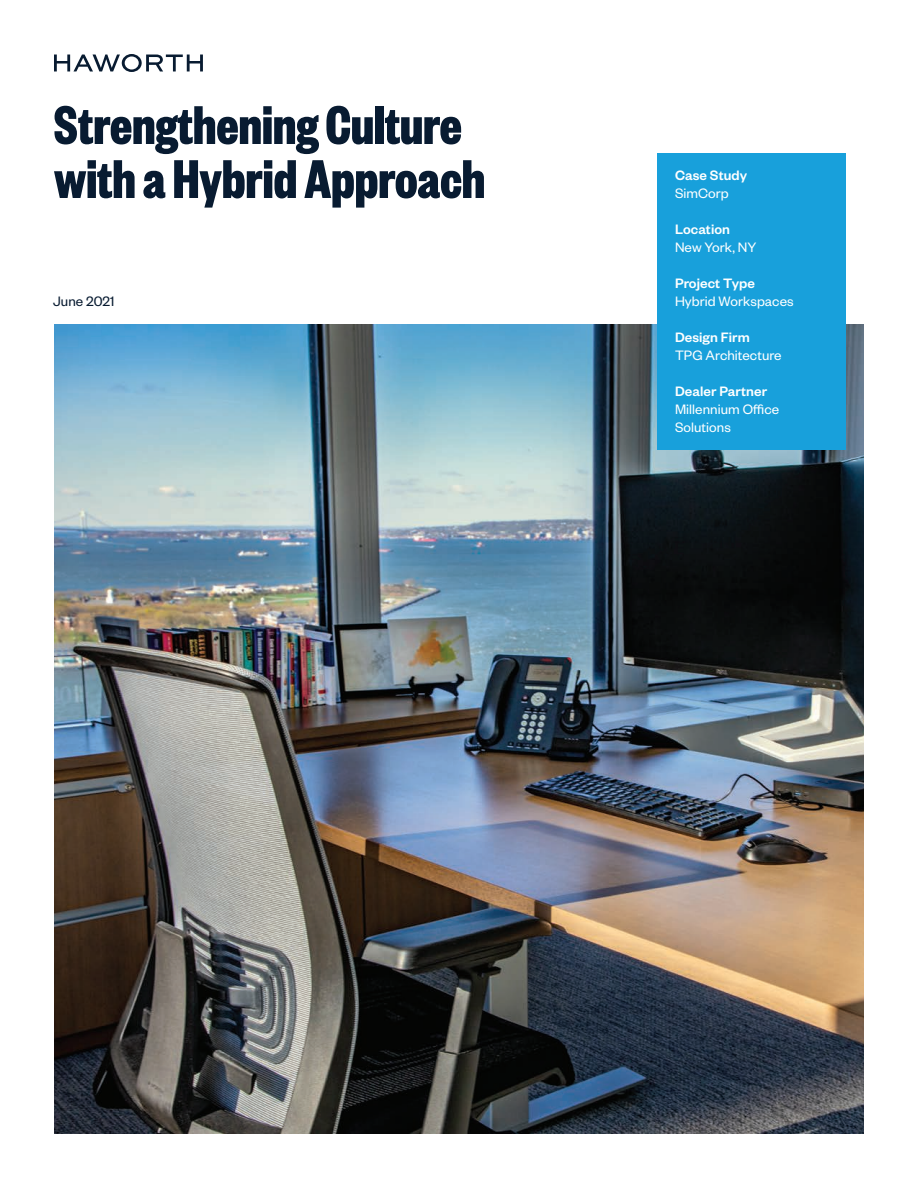
<style>
.page{position:relative;width:918px;height:1188px;background:#fff}
.page>*{position:absolute;margin:0;border:0;box-sizing:border-box;transform-origin:0 0}
.t1{font:60px/54px "Founders Grotesk Bold X Cnd";color:#081b31}
.t2{font:15px/18px "Founders Grotesk";letter-spacing:.005em;color:#fff}
.t3{font:500 15px "Founders Grotesk";letter-spacing:.005em;color:#fff}
.t4{font:15px "Founders Grotesk";letter-spacing:.005em;color:#081b31}
</style>
<div class="page">
<svg style="left:54px;top:54px;width:149px;height:18px"></svg>
<img style="left:54px;top:324px;width:810px;height:810px">
<div style="left:657px;top:153px;width:189px;height:297px;background:#18a0db"></div>
<h1 class="t1" style="left:54px;top:95px;width:433px">Strengthening Culture with a Hybrid Approach</h1>
<p class="t4" style="left:53px;top:292px;width:63px">June 2021</p>
<p class="t3" style="left:675px;top:166px;width:74px">Case Study</p>
<p class="t2" style="left:675px;top:183px;width:55px">SimCorp</p>
<p class="t3" style="left:675px;top:220px;width:57px">Location</p>
<p class="t2" style="left:675px;top:237px;width:83px">New York, NY</p>
<p class="t3" style="left:675px;top:274px;width:82px">Project Type</p>
<p class="t2" style="left:675px;top:291px;width:120px">Hybrid Workspaces</p>
<p class="t3" style="left:675px;top:328px;width:76px">Design Firm</p>
<p class="t2" style="left:675px;top:345px;width:108px">TPG Architecture</p>
<p class="t3" style="left:675px;top:382px;width:94px">Dealer Partner</p>
<p class="t2" style="left:675px;top:399px;width:106px">Millennium Office<br>Solutions</p>
</div>
